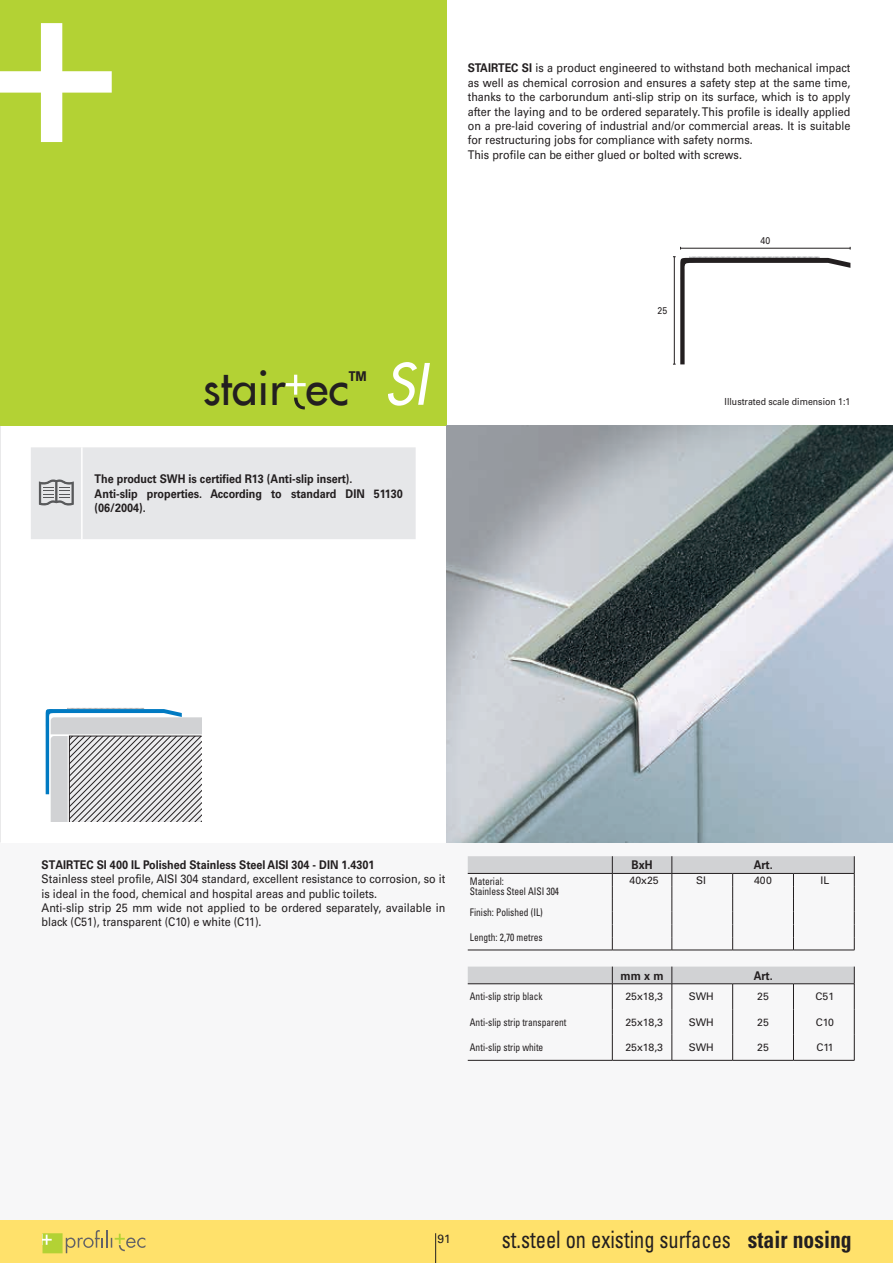
<style>
.page{position:relative;width:893px;height:1263px;background:#fff}
.page>*{position:absolute;margin:0;border:0;box-sizing:border-box;transform-origin:0 0}
.t1{font:italic 55.5px "Futura LT";color:#fff}
.t2{font:46.5px "Futura LT";color:#231f20}
.t3{font:condensed 24px "Univers LT Std";color:#231f20;scale:.85 1}
.t4{font:700 condensed 13.5px "Univers LT Std";color:#231f20}
.t5{font:12px/14.4px "Univers LT Std";color:#231f20;scale:.9 1}
.t6{font:700 12px/14.4px "Univers LT Std";color:#231f20;scale:.9 1}
.t7{font:12px "Univers LT Std";color:#231f20}
.t8{font:condensed 10.5px/10.5px "Univers LT Std";color:#231f20;scale:.9 1}
.t9{font:10.5px "Univers LT Std";color:#231f20}
.t10{font:9.75px "Univers LT Std";color:#231f20;scale:.9 1}
.s1{font-weight:700}
</style>
<div class="page">
<div style="left:0;top:843px;width:893px;height:396px;background:#f7f7f8"></div>
<div style="left:0;top:0;width:446px;height:426px;background:#b3d234"></div>
<svg style="left:0;top:23px;width:112px;height:119px"></svg>
<div style="left:0;top:1220px;width:893px;height:43px;background:#ffe16b"></div>
<svg style="left:43px;top:1230px;width:102px;height:23px"></svg>
<hr style="left:435px;top:1233px;width:1px;height:30px;background:#231f20">
<img style="left:0;top:426px;width:1px;height:417px">
<img style="left:446px;top:426px;width:447px;height:417px">
<svg style="left:286px;top:375px;width:20px;height:34px"></svg>
<svg style="left:46px;top:708px;width:155px;height:113px;background:#bcc1c6"></svg>
<svg style="left:673px;top:256px;width:177px;height:109px"></svg>
<hr style="left:680px;top:248px;width:170px;height:1px;background:#231f20">
<hr style="left:468px;top:950px;width:144px;height:1px;background:#231f20">
<svg style="left:468px;top:856px;width:387px;height:94px"></svg>
<hr style="left:612px;top:950px;width:60px;height:1px;background:#231f20">
<hr style="left:672px;top:950px;width:61px;height:1px;background:#231f20">
<hr style="left:733px;top:950px;width:60px;height:1px;background:#231f20">
<hr style="left:793px;top:950px;width:61px;height:1px;background:#231f20">
<hr style="left:612px;top:1060px;width:60px;height:1px;background:#231f20">
<hr style="left:672px;top:1060px;width:61px;height:1px;background:#231f20">
<hr style="left:733px;top:1060px;width:60px;height:1px;background:#231f20">
<hr style="left:793px;top:1060px;width:61px;height:1px;background:#231f20">
<hr style="left:468px;top:1060px;width:144px;height:1px;background:#231f20">
<svg style="left:468px;top:966px;width:387px;height:94px"></svg>
<div style="left:31px;top:447px;width:385px;height:92px;background:#e6e7e9"></div>
<h2 class="t2" style="left:203px;top:357px;width:148px">stair ec</h2>
<p class="t4" style="left:349px;top:368px;width:19px">TM</p>
<h1 class="t1" style="left:384px;top:350px;width:44px">SI</h1>
<p class="t6" style="left:95px;top:472px;width:344px">The product SWH is certified R13 (Anti-slip insert).<br>Anti-slip properties. According to standard DIN 51130 (06/2004).</p>
<p class="t5" style="left:468px;top:61px;width:427px"><span class="s1">STAIRTEC SI</span> is a product engineered to withstand both mechanical impact as well as chemical corrosion and ensures a safety step at the same time, thanks to the carborundum anti-slip strip on its surface, which is to apply after the laying and to be ordered separately. This profile is ideally applied on a pre-laid covering of industrial and/or commercial areas. It is suitable for restructuring jobs for compliance with safety norms.<br>This profile can be either glued or bolted with screws.</p>
<p class="t10" style="left:658px;top:305px;width:12px">25</p>
<p class="t10" style="left:760px;top:235px;width:12px">40</p>
<p class="t10" style="left:725px;top:396px;width:141px">Illustrated scale dimension 1:1</p>
<p class="t6" style="left:42px;top:857px;width:371px">STAIRTEC SI 400 IL Polished Stainless Steel AISI 304 - DIN 1.4301</p>
<p class="t5" style="left:42px;top:872px;width:450px">Stainless steel profile, AISI 304 standard, excellent resistance to corrosion, so it is ideal in the food, chemical and hospital areas and public toilets.<br>Anti-slip strip 25 mm wide not applied to be ordered separately, available in black (C51), transparent (C10) e white (C11).</p>
<p class="t6" style="left:632px;top:858px;width:25px">BxH</p>
<p class="t6" style="left:754px;top:858px;width:23px">Art.</p>
<p class="t8" style="left:470px;top:876px;width:101px">Material:<br>Stainless Steel AISI 304</p>
<p class="t9" style="left:630px;top:874px;width:31px">40x25</p>
<p class="t9" style="left:696px;top:874px;width:11px">SI</p>
<p class="t9" style="left:754px;top:874px;width:19px">400</p>
<p class="t9" style="left:821px;top:874px;width:10px">IL</p>
<p class="t8" style="left:470px;top:906px;width:83px">Finish: Polished (IL)</p>
<p class="t8" style="left:470px;top:932px;width:83px">Length: 2,70 metres</p>
<p class="t6" style="left:620px;top:968px;width:49px">mm x m</p>
<p class="t6" style="left:754px;top:968px;width:23px">Art.</p>
<p class="t8" style="left:470px;top:991px;width:83px">Anti-slip strip black</p>
<p class="t9" style="left:625px;top:990px;width:39px">25x18,3</p>
<p class="t9" style="left:689px;top:990px;width:27px">SWH</p>
<p class="t9" style="left:757px;top:990px;width:13px">25</p>
<p class="t9" style="left:816px;top:990px;width:20px">C51</p>
<p class="t8" style="left:470px;top:1017px;width:109px">Anti-slip strip transparent</p>
<p class="t9" style="left:625px;top:1016px;width:39px">25x18,3</p>
<p class="t9" style="left:689px;top:1016px;width:27px">SWH</p>
<p class="t9" style="left:757px;top:1016px;width:13px">25</p>
<p class="t9" style="left:816px;top:1016px;width:20px">C10</p>
<p class="t8" style="left:470px;top:1042px;width:83px">Anti-slip strip white</p>
<p class="t9" style="left:625px;top:1041px;width:39px">25x18,3</p>
<p class="t9" style="left:689px;top:1041px;width:27px">SWH</p>
<p class="t9" style="left:757px;top:1041px;width:13px">25</p>
<p class="t9" style="left:816px;top:1041px;width:19px">C11</p>
<p class="t7" style="left:438px;top:1232px;width:15px">91</p>
<h3 class="t3" style="left:502px;top:1224px;width:413px">st.steel on existing surfaces <span class="s1">stair nosing</span></h3>
</div>
